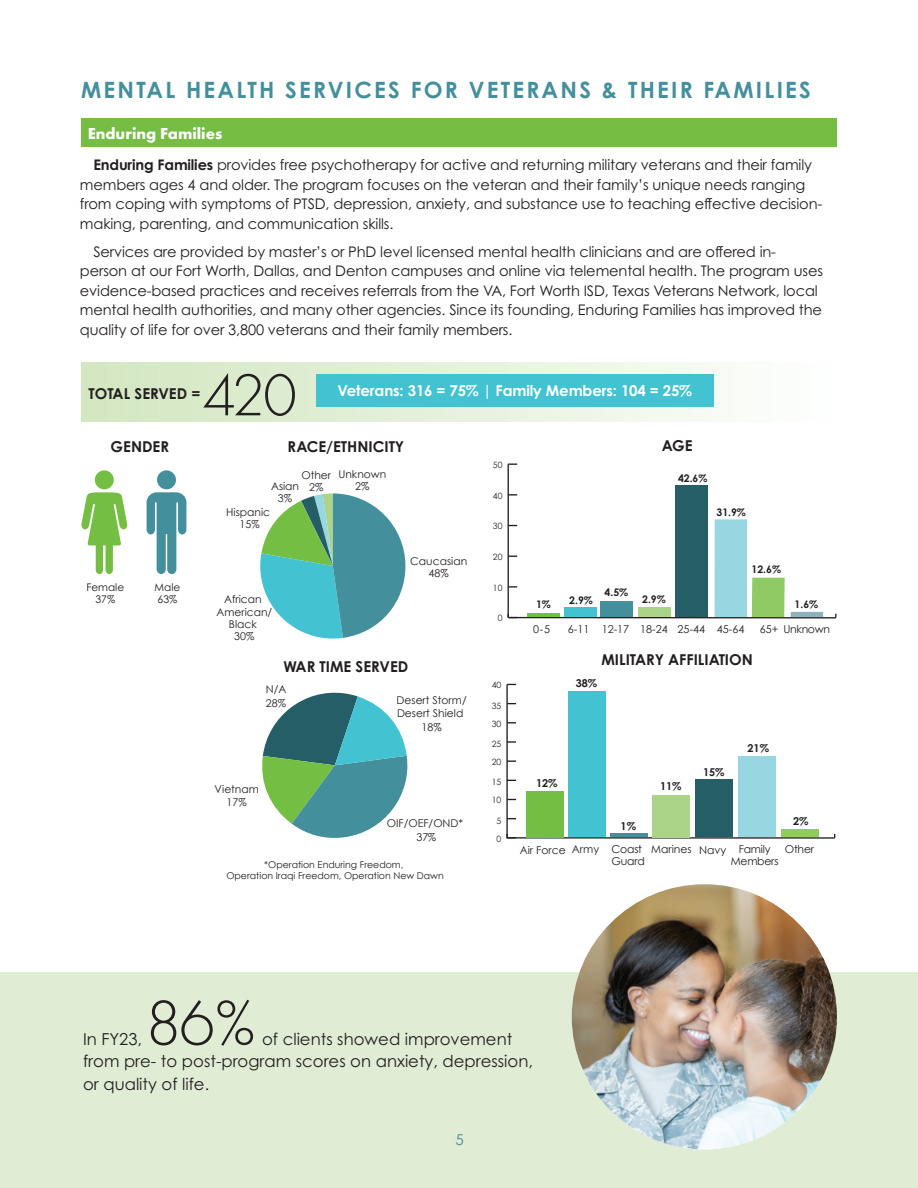
<style>
.page{position:relative;width:918px;height:1188px;background:#fff}
.page>*{position:absolute;margin:0;border:0;box-sizing:border-box;transform-origin:0 0}
.t1{font:300 66px "Futura PT";color:#231f20}
.t2{font:300 61.5px "Futura PT";color:#231f20}
.t3{font:700 22.5px "Century Gothic Pro";letter-spacing:.1em;color:#448f9c}
.t4{font:16.5px/22.5px "Century Gothic Pro";color:#231f20}
.t5{font:700 16.5px "Futura PT";color:#fff}
.t6{font:700 15px "Century Gothic Pro";color:#231f20}
.t7{font:700 15px "Century Gothic Pro";letter-spacing:-.01em;color:#fff}
.t8{font:15px "Century Gothic Pro";color:#448f9c}
.t9{font:14.7px/19.5px "Century Gothic Pro";letter-spacing:-.01em;color:#231f20}
.t10{font:10.8px/12px "Century Gothic";letter-spacing:-.02em;color:#231f20;text-align:center}
.t11{font:10.8px/12px "Century Gothic";color:#231f20}
.t12{font:700 10.8px "Century Gothic";color:#231f20}
.t13{font:10.65px/12px "Century Gothic";color:#231f20;text-align:center}
.t14{font:700 10.5px "Century Gothic";color:#231f20}
.t15{font:10.5px/12.6px "Century Gothic Pro";color:#231f20;text-align:center}
.t16{font:9.45px/10.6px "Century Gothic";color:#231f20;text-align:center}
.t17{font:8.7px "Century Gothic";color:#231f20}
.s1{font-weight:700}
</style>
<div class="page">
<div style="left:0;top:972px;width:918px;height:216px;background:#e0edd4"></div>
<div style="left:81px;top:362px;width:756px;height:59px;background:linear-gradient(to right,#d2e6bf,#fefefd)"></div>
<svg style="left:262px;top:692px;width:146px;height:146px"></svg>
<hr style="left:509px;top:617px;width:327px;height:1px;background:#231f20">
<hr style="left:508px;top:464px;width:1px;height:154px;background:#231f20">
<svg style="left:508px;top:586px;width:9px;height:2px"></svg>
<svg style="left:508px;top:494px;width:9px;height:2px"></svg>
<div style="left:791px;top:612px;width:32px;height:5px;background:#8eb2bb"></div>
<svg style="left:752px;top:578px;width:33px;height:39px"></svg>
<div style="left:715px;top:519px;width:32px;height:98px;background:#96d7e2"></div>
<div style="left:676px;top:485px;width:32px;height:132px;background:#255e66"></div>
<div style="left:638px;top:608px;width:33px;height:9px;background:#abd489"></div>
<div style="left:601px;top:602px;width:32px;height:15px;background:#448f9c"></div>
<div style="left:564px;top:608px;width:32px;height:9px;background:#43c2d2"></div>
<hr style="left:527px;top:614px;width:32px;height:3px;background:#74bf43">
<hr style="left:506px;top:837px;width:329px;height:2px;background:#231f20">
<hr style="left:506px;top:684px;width:2px;height:154px;background:#231f20">
<svg style="left:506px;top:834px;width:10px;height:5px"></svg>
<svg style="left:507px;top:760px;width:9px;height:2px"></svg>
<svg style="left:507px;top:741px;width:9px;height:2px"></svg>
<div style="left:782px;top:829px;width:37px;height:8px;background:#8fca64"></div>
<div style="left:738px;top:757px;width:37px;height:80px;background:#96d7e2"></div>
<div style="left:695px;top:780px;width:38px;height:57px;background:#255e66"></div>
<div style="left:653px;top:795px;width:37px;height:42px;background:#abd489"></div>
<hr style="left:610px;top:833px;width:37px;height:4px;background:#448f9c">
<div style="left:568px;top:691px;width:37px;height:146px;background:#43c2d2"></div>
<div style="left:526px;top:791px;width:37px;height:46px;background:#74bf43"></div>
<svg style="left:260px;top:493px;width:145px;height:146px"></svg>
<div style="left:81px;top:119px;width:756px;height:28px;background:#75bd43"></div>
<div style="left:95px;top:470px;width:19px;height:19px;background:#74bf43;border-radius:50%"></div>
<svg style="left:81px;top:492px;width:47px;height:82px"></svg>
<svg style="left:147px;top:492px;width:39px;height:82px"></svg>
<div style="left:157px;top:470px;width:19px;height:19px;background:#448f9c;border-radius:50%"></div>
<div style="left:316px;top:374px;width:398px;height:33px;background:#43c2d2"></div>
<img style="left:572px;top:884px;width:265px;height:265px;border-radius:133px">
<h3 class="t3" style="left:81px;top:75px;width:731px">MENTAL HEALTH SERVICES FOR VETERANS &amp; THEIR FAMILIES</h3>
<p class="t5" style="left:88px;top:123px;width:136px">Enduring Families</p>
<p class="t9" style="left:80px;top:155px;width:744px;text-indent:13px"><span class="s1">Enduring Families</span> provides free psychotherapy for active and returning military veterans and their family members ages 4 and older. The program focuses on the veteran and their family’s unique needs ranging from coping with symptoms of PTSD, depression, anxiety, and substance use to teaching effective decision&shy;making, parenting, and communication skills.</p>
<p class="t9" style="left:80px;top:242px;width:745px;text-indent:13px">Services are provided by master’s or PhD level licensed mental health clinicians and are offered in&shy;person at our Fort Worth, Dallas, and Denton campuses and online via telemental health. The program uses evidence-based practices and receives referrals from the VA, Fort Worth ISD, Texas Veterans Network, local mental health authorities, and many other agencies. Since its founding, Enduring Families has improved the quality of life for over 3,800 veterans and their family members.</p>
<h2 class="t2" style="left:203px;top:360px;width:96px">420</h2>
<p class="t6" style="left:288px;top:437px;width:118px">RACE/ETHNICITY</p>
<p class="t6" style="left:662px;top:436px;width:32px">AGE</p>
<p class="t7" style="left:338px;top:381px;width:356px">Veterans: 316 = 75% | Family Members: 104 = 25%</p>
<p class="t6" style="left:88px;top:384px;width:113px">TOTAL SERVED =</p>
<p class="t6" style="left:111px;top:437px;width:60px">GENDER</p>
<p class="t15" style="left:86px;top:580px;width:39px">Female<br>37%</p>
<p class="t15" style="left:155px;top:580px;width:27px;text-align:left">Male<br>63%</p>
<p class="t13" style="left:301px;top:469px;width:31px">Other<br>2%</p>
<p class="t13" style="left:271px;top:480px;width:30px">Asian<br>3%</p>
<p class="t13" style="left:338px;top:468px;width:49px">Unknown<br>2%</p>
<p class="t17" style="left:493px;top:459px;width:11px">50</p>
<p class="t17" style="left:493px;top:490px;width:11px">40</p>
<p class="t14" style="left:678px;top:472px;width:31px">42.6%</p>
<p class="t13" style="left:226px;top:506px;width:45px">Hispanic<br>15%</p>
<p class="t17" style="left:493px;top:521px;width:11px">30</p>
<p class="t14" style="left:717px;top:506px;width:31px">31.9%</p>
<p class="t13" style="left:410px;top:555px;width:58px">Caucasian<br>48%</p>
<p class="t17" style="left:493px;top:551px;width:11px">20</p>
<p class="t14" style="left:752px;top:563px;width:31px">12.6%</p>
<p class="t13" style="left:217px;top:593px;width:57px">African<br>American/<br>Black<br>30%</p>
<p class="t17" style="left:493px;top:582px;width:11px">10</p>
<p class="t17" style="left:498px;top:613px;width:6px">0</p>
<p class="t14" style="left:536px;top:597px;width:16px">1%</p>
<p class="t14" style="left:569px;top:594px;width:25px">2.9%</p>
<p class="t14" style="left:605px;top:586px;width:25px">4.5%</p>
<p class="t14" style="left:642px;top:593px;width:25px">2.9%</p>
<p class="t14" style="left:795px;top:597px;width:25px">1.6%</p>
<p class="t10" style="left:533px;top:622px;width:19px">0-5</p>
<p class="t10" style="left:568px;top:622px;width:101px">6-11 12-17 18-24</p>
<p class="t10" style="left:678px;top:623px;width:68px">25-44 45-64</p>
<p class="t10" style="left:760px;top:623px;width:72px">65+ Unknown</p>
<p class="t6" style="left:284px;top:657px;width:126px">WAR TIME SERVED</p>
<p class="t6" style="left:601px;top:650px;width:153px">MILITARY AFFILIATION</p>
<p class="t13" style="left:266px;top:683px;width:22px;line-height:13.4px;text-align:left">N/A<br>28%</p>
<p class="t13" style="left:397px;top:693px;width:72px;line-height:13.4px">Desert Storm/<br>Desert Shield<br>18%</p>
<p class="t17" style="left:492px;top:680px;width:11px">40</p>
<p class="t12" style="left:576px;top:676px;width:23px">38%</p>
<p class="t17" style="left:492px;top:700px;width:11px">35</p>
<p class="t17" style="left:492px;top:718px;width:11px">30</p>
<p class="t17" style="left:492px;top:739px;width:11px">25</p>
<p class="t12" style="left:748px;top:742px;width:23px">21%</p>
<p class="t17" style="left:492px;top:756px;width:11px">20</p>
<p class="t12" style="left:703px;top:765px;width:23px">15%</p>
<p class="t13" style="left:215px;top:782px;width:46px;line-height:13.4px">Vietnam<br>17%</p>
<p class="t17" style="left:492px;top:777px;width:11px">15</p>
<p class="t17" style="left:492px;top:795px;width:11px">10</p>
<p class="t12" style="left:536px;top:776px;width:23px">12%</p>
<p class="t12" style="left:660px;top:780px;width:23px">11%</p>
<p class="t13" style="left:387px;top:817px;width:78px;line-height:13.4px">OIF/OEF/OND*<br>37%</p>
<p class="t16" style="left:226px;top:859px;width:219px">*Operation Enduring Freedom,<br>Operation Iraqi Freedom, Operation New Dawn</p>
<p class="t17" style="left:497px;top:815px;width:6px">5</p>
<p class="t17" style="left:497px;top:833px;width:6px">0</p>
<p class="t12" style="left:621px;top:819px;width:17px">1%</p>
<p class="t12" style="left:793px;top:815px;width:17px">2%</p>
<p class="t11" style="left:612px;top:843px;width:116px;text-indent:-92px">Air Force Army Coast Marines Navy<br>Guard</p>
<p class="t10" style="left:731px;top:843px;width:49px">Family<br>Members</p>
<p class="t10" style="left:785px;top:843px;width:31px">Other</p>
<h1 class="t1" style="left:146px;top:985px;width:111px">86%</h1>
<p class="t4" style="left:83px;top:1027px;width:451px;text-indent:179px">of clients showed improvement from pre- to post-program scores on anxiety, depression, or quality of life.</p>
<p class="t4" style="left:83px;top:1027px;width:60px">In FY23,</p>
<p class="t8" style="left:455px;top:1130px;width:10px">5</p>
</div>
